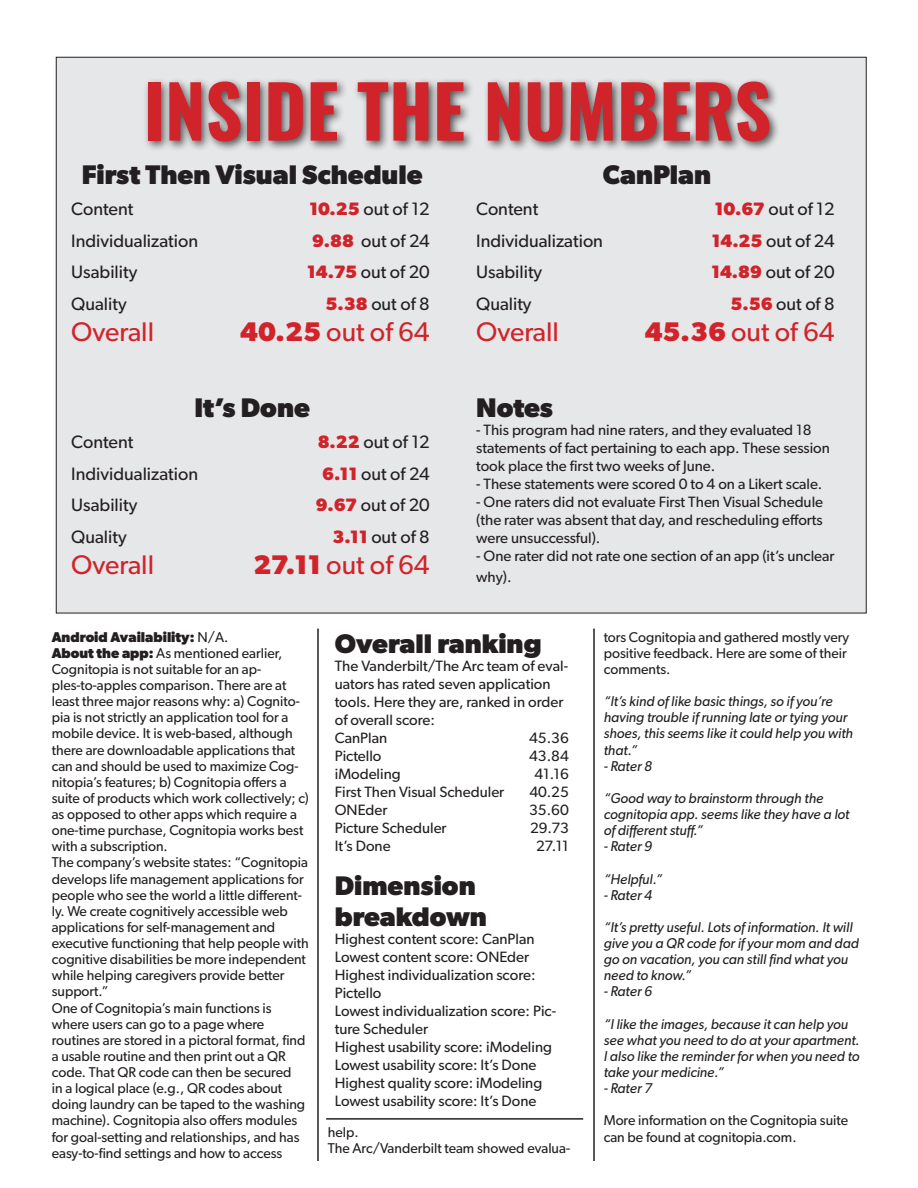
<style>
.page{position:relative;width:918px;height:1188px;background:#fff}
.page>*{position:absolute;margin:0;border:0;box-sizing:border-box;transform-origin:0 0}
.t1{font:700 72px "Oswald";color:#d1232a}
.t2{font:700 27px/31.5px "Gibson";color:#231f20}
.t3{font:27px "Gibson";color:#d1232a}
.t4{font:18px "Gibson";color:#231f20}
.t5{font:15px/18px "Gibson";color:#231f20}
.t6{font:14.25px/16.2px "Gibson";color:#231f20}
.t7{font:italic 14.25px/16.2px "Gibson";color:#231f20}
.t8{font:700 14.25px "Gibson";color:#231f20}
.s1{font-weight:700;color:#d1232a}
.s2{font-weight:700}
.s3{font-weight:400}
</style>
<div class="page">
<hr style="left:317px;top:629px;width:2px;height:532px;background:#231f20">
<hr style="left:593px;top:629px;width:2px;height:532px;background:#231f20">
<div style="left:56px;top:57px;width:810px;height:556px;background:#e6e7e9"></div>
<div style="left:143px;top:76px;width:638px;height:76px;background:#231f20;opacity:.75"></div>
<hr style="left:326px;top:1118px;width:257px;height:2px;background:#231f20">
<p class="t1" style="left:143px;top:74px;width:629px">INSIDE THE NUMBERS</p>
<p class="t2" style="left:82px;top:158px;width:342px">First Then Visual Schedule</p>
<p class="t4" style="left:71px;top:198px;width:64px">Content</p>
<p class="t4" style="left:309px;top:198px;width:122px"><span class="s1">10.25</span> out of 12</p>
<p class="t4" style="left:71px;top:230px;width:128px">Individualization</p>
<p class="t4" style="left:312px;top:230px;width:119px"><span class="s1">9.88</span> out of 24</p>
<p class="t4" style="left:71px;top:261px;width:68px">Usability</p>
<p class="t4" style="left:307px;top:261px;width:124px"><span class="s1">14.75</span> out of 20</p>
<p class="t4" style="left:71px;top:293px;width:57px">Quality</p>
<p class="t4" style="left:326px;top:293px;width:106px"><span class="s1">5.38</span> out of 8</p>
<p class="t3" style="left:71px;top:316px;width:84px">Overall</p>
<p class="t3" style="left:240px;top:316px;width:191px"><span class="s2">40.25</span> out of 64</p>
<p class="t2" style="left:603px;top:158px;width:110px">CanPlan</p>
<p class="t4" style="left:476px;top:198px;width:64px">Content</p>
<p class="t4" style="left:714px;top:198px;width:122px"><span class="s1">10.67</span> out of 12</p>
<p class="t4" style="left:476px;top:230px;width:128px">Individualization</p>
<p class="t4" style="left:711px;top:230px;width:125px"><span class="s1">14.25</span> out of 24</p>
<p class="t4" style="left:476px;top:261px;width:68px">Usability</p>
<p class="t4" style="left:711px;top:261px;width:125px"><span class="s1">14.89</span> out of 20</p>
<p class="t4" style="left:476px;top:293px;width:57px">Quality</p>
<p class="t4" style="left:731px;top:293px;width:106px"><span class="s1">5.56</span> out of 8</p>
<p class="t3" style="left:476px;top:316px;width:84px">Overall</p>
<p class="t3" style="left:645px;top:316px;width:192px"><span class="s2">45.36</span> out of 64</p>
<p class="t2" style="left:194px;top:391px;width:117px">It’s Done</p>
<p class="t4" style="left:71px;top:431px;width:64px">Content</p>
<p class="t4" style="left:318px;top:431px;width:114px"><span class="s1">8.22</span> out of 12</p>
<p class="t4" style="left:71px;top:463px;width:128px">Individualization</p>
<p class="t4" style="left:322px;top:463px;width:109px"><span class="s1">6.11</span> out of 24</p>
<p class="t4" style="left:71px;top:494px;width:68px">Usability</p>
<p class="t4" style="left:316px;top:494px;width:115px"><span class="s1">9.67</span> out of 20</p>
<p class="t4" style="left:71px;top:526px;width:57px">Quality</p>
<p class="t4" style="left:332px;top:526px;width:99px"><span class="s1">3.11</span> out of 8</p>
<p class="t3" style="left:71px;top:549px;width:84px">Overall</p>
<p class="t3" style="left:253px;top:549px;width:178px"><span class="s2">27.11</span> out of 64</p>
<p class="t2" style="left:476px;top:391px;width:78px">Notes</p>
<p class="t5" style="left:476px;top:420px;width:355px">- This program had nine raters, and they evaluated 18 statements of fact pertaining to each app. These session took place the first two weeks of June.</p>
<p class="t5" style="left:476px;top:474px;width:348px">- These statements were scored 0 to 4 on a Likert scale.</p>
<p class="t5" style="left:476px;top:492px;width:348px;text-align:justify">- One raters did not evaluate First Then Visual Schedule (the rater was absent that day, and rescheduling efforts were unsuccessful).</p>
<p class="t5" style="left:476px;top:545px;width:360px;line-height:21px">- One rater did not rate one section of an app (it’s unclear why).</p>
<p class="t8" style="left:52px;top:628px;width:178px">Android Availability: <span class="s3">N/A.</span></p>
<p class="t6" style="left:52px;top:645px;width:259px"><span class="s2">About the app:</span> As mentioned earlier, Cognitopia is not suitable for an ap&shy;ples-to-apples comparison. There are at least three major reasons why: a) Cognito&shy;pia is not strictly an application tool for a mobile device. It is web-based, although there are downloadable applications that can and should be used to maximize Cog&shy;nitopia’s features; b) Cognitopia offers a suite of products which work collectively; c) as opposed to other apps which require a one-time purchase, Cognitopia works best with a subscription.</p>
<p class="t6" style="left:52px;top:854px;width:259px">The company’s website states: “Cognitopia develops life management applications for people who see the world a little different&shy;ly. We create cognitively accessible web applications for self-management and executive functioning that help people with cognitive disabilities be more independent while helping caregivers provide better support.”</p>
<p class="t6" style="left:52px;top:999px;width:255px">One of Cognitopia’s main functions is where users can go to a page where routines are stored in a pictoral format, find a usable routine and then print out a QR code. That QR code can then be secured in a logical place (e.g., QR codes about doing laundry can be taped to the washing machine). Cognitopia also offers modules for goal-setting and relationships, and has easy-to-find settings and how to access</p>
<p class="t2" style="left:335px;top:628px;width:208px">Overall ranking</p>
<p class="t5" style="left:335px;top:657px;width:235px">The Vanderbilt/The Arc team of eval&shy;uators has rated seven application tools. Here they are, ranked in order of overall score:</p>
<p class="t5" style="left:335px;top:729px;width:54px">CanPlan</p>
<p class="t5" style="left:529px;top:729px;width:41px">45.36</p>
<p class="t5" style="left:335px;top:747px;width:48px">Pictello</p>
<p class="t5" style="left:529px;top:747px;width:41px">43.84</p>
<p class="t5" style="left:335px;top:765px;width:67px">iModeling</p>
<p class="t5" style="left:534px;top:765px;width:36px">41.16</p>
<p class="t5" style="left:335px;top:783px;width:171px">First Then Visual Scheduler</p>
<p class="t5" style="left:529px;top:783px;width:41px">40.25</p>
<p class="t5" style="left:335px;top:801px;width:54px">ONEder</p>
<p class="t5" style="left:529px;top:801px;width:41px">35.60</p>
<p class="t5" style="left:335px;top:819px;width:113px">Picture Scheduler</p>
<p class="t5" style="left:530px;top:819px;width:40px">29.73</p>
<p class="t5" style="left:335px;top:837px;width:57px">It’s Done</p>
<p class="t5" style="left:536px;top:837px;width:34px">27.11</p>
<p class="t2" style="left:335px;top:869px;width:154px">Dimension breakdown</p>
<p class="t5" style="left:335px;top:930px;width:201px">Highest content score: CanPlan</p>
<p class="t5" style="left:335px;top:948px;width:196px">Lowest content score: ONEder</p>
<p class="t5" style="left:335px;top:966px;width:202px">Highest individualization score:<br>Pictello</p>
<p class="t5" style="left:335px;top:1002px;width:223px">Lowest individualization score: Pic&shy;ture Scheduler</p>
<p class="t5" style="left:335px;top:1038px;width:219px">Highest usability score: iModeling</p>
<p class="t5" style="left:335px;top:1056px;width:203px">Lowest usability score: It’s Done</p>
<p class="t5" style="left:335px;top:1074px;width:209px">Highest quality score: iModeling</p>
<p class="t5" style="left:335px;top:1092px;width:203px">Lowest usability score: It’s Done</p>
<p class="t6" style="left:328px;top:1123px;width:32px">help.</p>
<p class="t6" style="left:328px;top:1140px;width:244px">The Arc/Vanderbilt team showed evalua-</p>
<p class="t6" style="left:604px;top:628px;width:247px">tors Cognitopia and gathered mostly very positive feedback. Here are some of their comments.</p>
<p class="t7" style="left:604px;top:693px;width:251px">“It’s kind of like basic things, so if you’re having trouble if running late or tying your shoes, this seems like it could help you with that.”</p>
<p class="t7" style="left:604px;top:757px;width:50px">- Rater 8</p>
<p class="t7" style="left:604px;top:790px;width:247px">“Good way to brainstorm through the cognitopia app. seems like they have a lot of different stuff.”</p>
<p class="t7" style="left:604px;top:838px;width:50px">- Rater 9</p>
<p class="t7" style="left:604px;top:870px;width:60px">“Helpful.”</p>
<p class="t7" style="left:604px;top:886px;width:50px">- Rater 4</p>
<p class="t7" style="left:604px;top:919px;width:257px">“It’s pretty useful. Lots of information. It will give you a QR code for if your mom and dad go on vacation, you can still find what you need to know.”</p>
<p class="t7" style="left:604px;top:983px;width:50px">- Rater 6</p>
<p class="t7" style="left:604px;top:1015px;width:257px">“I like the images, because it can help you see what you need to do at your apartment.<br>I also like the reminder for when you need to take your medicine.”</p>
<p class="t7" style="left:604px;top:1080px;width:50px">- Rater 7</p>
<p class="t6" style="left:604px;top:1112px;width:246px">More information on the Cognitopia suite can be found at cognitopia.com.</p>
</div>
